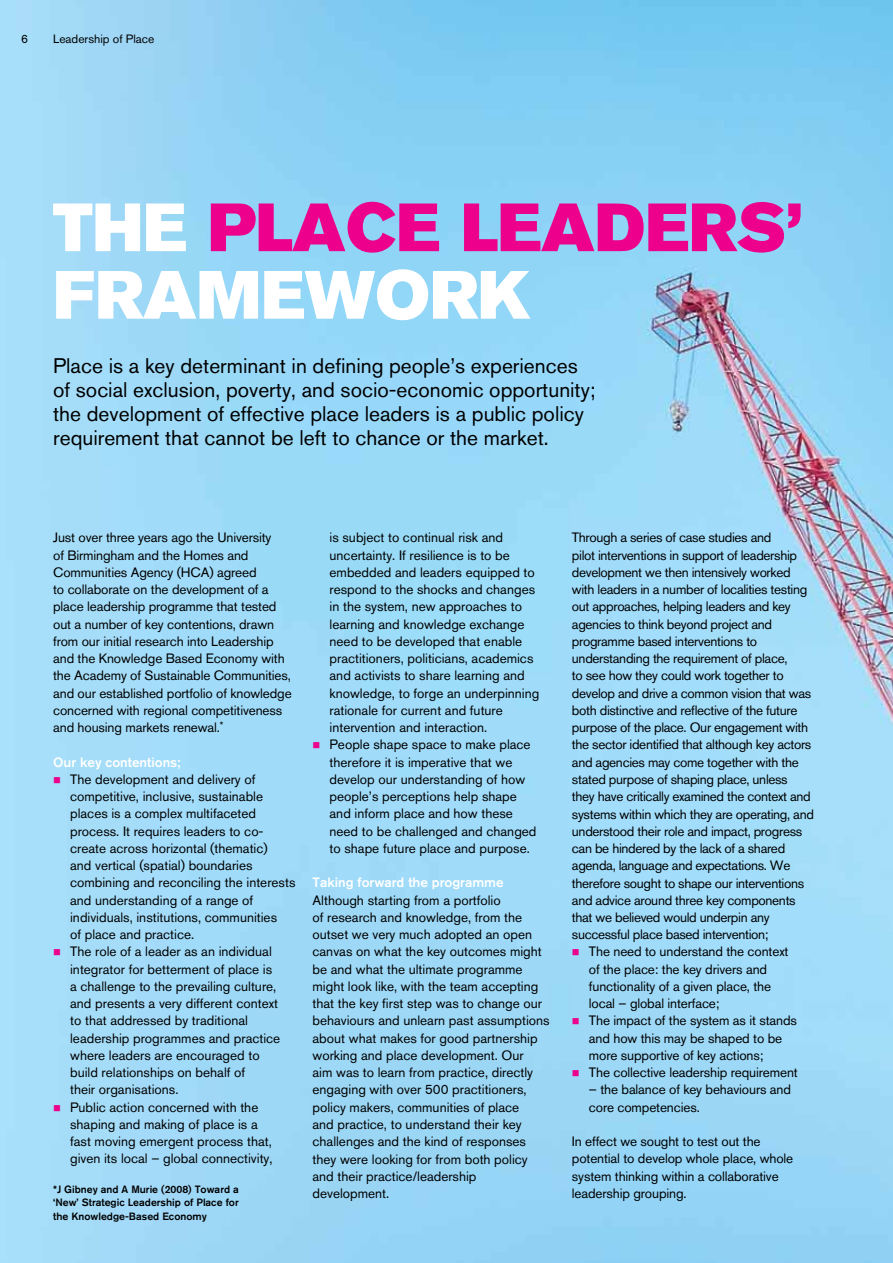
<style>
.page{position:relative;width:893px;height:1263px;background:#fff}
.page>*{position:absolute;margin:0;border:0;box-sizing:border-box;transform-origin:0 0}
.t1{font:67.5px/67.5px "Akzidenz Grotesk BQ Super";color:#ec008c}
.t2{font:21px/24px "Akzidenz Grotesk BQ";color:#000}
.t3{font:13.5px/17.2px "Akzidenz Grotesk BQ";color:#000}
.t4{font:13.5px/17.2px "Akzidenz Grotesk BQ";letter-spacing:-.025em;color:#000}
.t5{font:500 13.5px "Akzidenz Grotesk BQ";color:#fff}
.t6{font:12px "Akzidenz Grotesk BQ";color:#000}
.t7{font:500 10.5px/13.5px "Akzidenz Grotesk BQ";color:#000;text-align:justify}
.s1{color:#fff}
.s2{color:#ec008c}
</style>
<div class="page">
<img style="left:0;top:0;width:893px;height:1263px">
<p class="t6" style="left:21px;top:32px;width:8px">6</p>
<p class="t6" style="left:53px;top:32px;width:103px">Leadership of Place</p>
<h1 class="t1" style="left:53px;top:194px;width:751px"><span class="s1">THE</span> PLACE LEADERS’<br><span class="s1">FRAMEWORK</span></h1>
<p class="t2" style="left:53px;top:354px;width:544px">Place is a key determinant in defining people’s experiences of social exclusion, poverty, and socio-economic opportunity; the development of effective place leaders is a public policy requirement that cannot be left to chance or the market.</p>
<p class="t3" style="left:53px;top:529px;width:240px">Just over three years ago the University<br>of Birmingham and the Homes and Communities Agency (H CA) agreed<br>to collaborate on the development of a place leadership programme that tested out a number of key contentions, drawn from our initial research into Leadership and the Knowledge Based Economy with the Academy of Sustainable Communities, and our established portfolio of knowledge concerned with regional competitiveness and housing markets renewal.<sup>*</sup></p>
<p class="t5" style="left:53px;top:754px;width:129px">Our key contentions;</p>
<p class="t3" style="left:70px;top:770px;width:227px;text-indent:-17px"><span class="s2">■</span> The development and delivery of competitive, inclusive, sustainable places is a complex multifaceted process. It requires leaders to co&shy;create across horizontal (thematic)<br>and vertical (spatial) boundaries combining and reconciling the interests and understanding of a range of individuals, institutions, communities<br>of place and practice.</p>
<p class="t3" style="left:70px;top:943px;width:212px;text-indent:-17px"><span class="s2">■</span> The role of a leader as an individual integrator for betterment of place is a challenge to the prevailing culture, and presents a very different context to that addressed by traditional leadership programmes and practice where leaders are encouraged to build relationships on behalf of<br>their organisations.</p>
<p class="t3" style="left:70px;top:1098px;width:204px;text-indent:-17px"><span class="s2">■</span> Public action concerned with the shaping and making of place is a fast moving emergent process that, given its local – global connectivity,</p>
<p class="t7" style="left:53px;top:1182px;width:187px">*J Gibney and A Murie (2008) Toward a ‘New’ Strategic Leadership of Place for the Knowledge-Based Economy</p>
<p class="t3" style="left:330px;top:529px;width:211px">is subject to continual risk and uncertainty. If resilience is to be embedded and leaders equipped to respond to the shocks and changes in the system, new approaches to learning and knowledge exchange need to be developed that enable practitioners, politicians, academics and activists to share learning and knowledge, to forge an underpinning rationale for current and future intervention and interaction.</p>
<p class="t3" style="left:330px;top:736px;width:208px;text-indent:-17px"><span class="s2">■</span> People shape space to make place therefore it is imperative that we develop our understanding of how people’s perceptions help shape and inform place and how these need to be challenged and changed to shape future place and purpose.</p>
<p class="t5" style="left:313px;top:874px;width:193px">Taking forward the programme</p>
<p class="t3" style="left:313px;top:891px;width:239px">Although starting from a portfolio<br>of research and knowledge, from the outset we very much adopted an open canvas on what the key outcomes might be and what the ultimate programme might look like, with the team accepting that the key first step was to change our behaviours and unlearn past assumptions about what makes for good partnership working and place development. Our<br>aim was to learn from practice, directly engaging with over 500 practitioners, policy makers, communities of place<br>and practice, to understand their key challenges and the kind of responses they were looking for from both policy and their practice/leadership development.</p>
<p class="t4" style="left:572px;top:529px;width:244px">Through a series of case studies and<br>pilot interventions in support of leadership development we then intensively worked with leaders in a number of localities testing out approaches, helping leaders and key agencies to think beyond project and programme based interventions to understanding the requirement of place,<br>to see how they could work together to develop and drive a common vision that was both distinctive and reflective of the future purpose of the place. Our engagement with the sector identified that although key actors and agencies may come together with the stated purpose of shaping place, unless they have critically examined the context and systems within which they are operating, and understood their role and impact, progress can be hindered by the lack of a shared agenda, language and expectations. We therefore sought to shape our interventions and advice around three key components that we believed would underpin any successful place based intervention;</p>
<p class="t3" style="left:589px;top:943px;width:201px;text-indent:-17px"><span class="s2">■</span> The need to understand the context of the place: the key drivers and functionality of a given place, the local – global interface;</p>
<p class="t3" style="left:589px;top:1012px;width:210px;text-indent:-17px"><span class="s2">■</span> The impact of the system as it stands and how this may be shaped to be more supportive of key actions;</p>
<p class="t3" style="left:572px;top:1064px;width:227px"><span class="s2">■</span> The collective leadership requirement</p>
<p class="t3" style="left:589px;top:1081px;width:204px">– the balance of key behaviours and core competencies.</p>
<p class="t3" style="left:572px;top:1133px;width:223px">In effect we sought to test out the potential to develop whole place, whole system thinking within a collaborative leadership grouping.</p>
</div>
